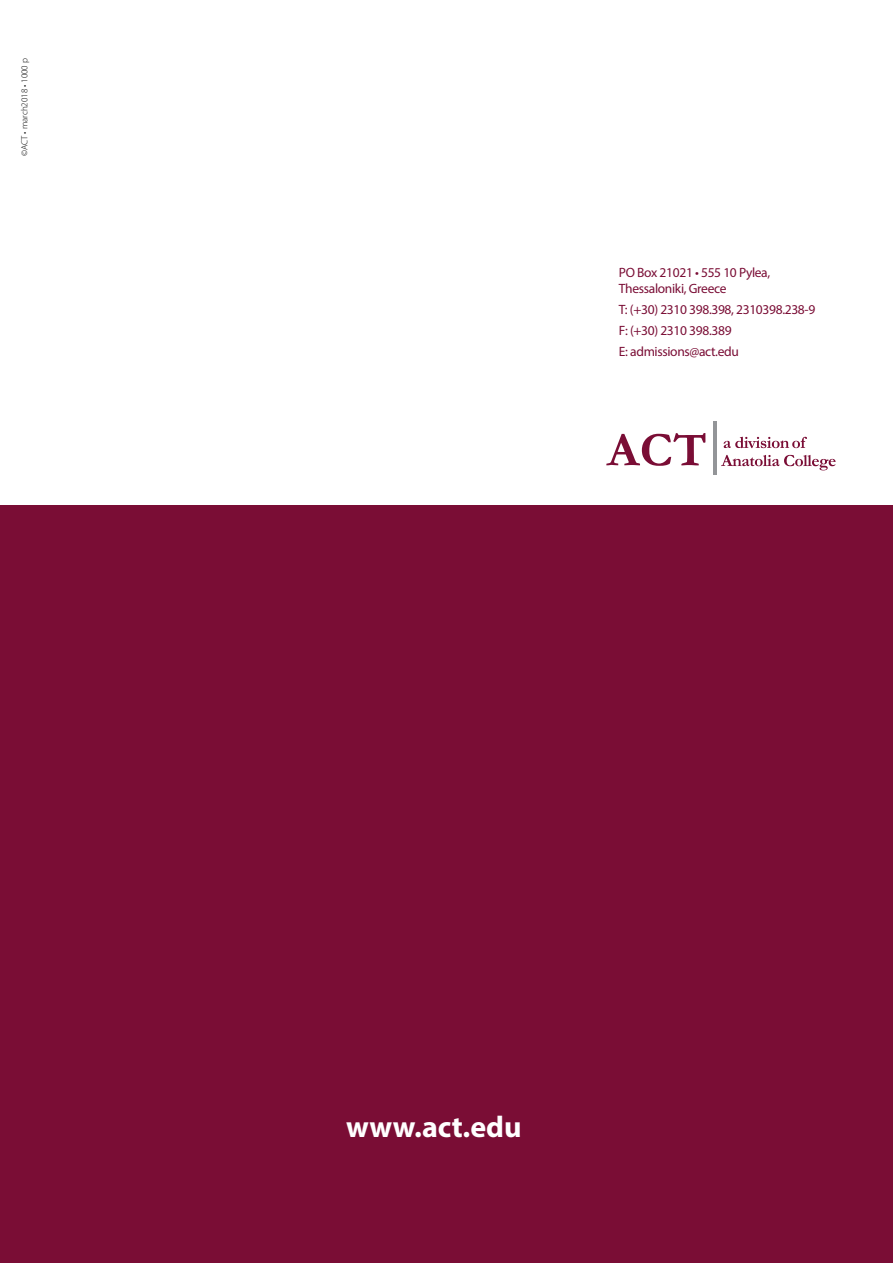
<style>
.page{position:relative;width:893px;height:1263px;background:#fff}
.page>*{position:absolute;margin:0;border:0;box-sizing:border-box;transform-origin:0 0}
.t1{font:700 30px "Myriad Pro";letter-spacing:.01em;color:#fff}
.t2{font:13.5px/21px "Myriad Pro";letter-spacing:-.025em;color:#7a0d35}
.t3{font:300 9px "Myriad Pro";color:#000}
</style>
<div class="page">
<div style="left:0;top:505px;width:893px;height:758px;background:#7a0d35"></div>
<hr style="left:713px;top:421px;width:3px;height:54px;background:#939598">
<svg style="left:606px;top:433px;width:99px;height:33px"></svg>
<svg style="left:724px;top:437px;width:83px;height:11px"></svg>
<svg style="left:721px;top:455px;width:115px;height:15px"></svg>
<p class="t3" style="left:20px;top:156px;width:100px;rotate:-90deg">©ACT • march2018 • 1000 p</p>
<p class="t2" style="left:619px;top:264px;width:153px;line-height:16.2px">PO Box 21021 • 555 10 Pylea,<br>Thessaloniki, Greece</p>
<p class="t2" style="left:619px;top:299px;width:198px">T: (+30) 2310 398.398, 2310398.238-9<br>F: (+30) 2310 398.389<br>E: admissions@act.edu</p>
<h1 class="t1" style="left:346px;top:1107px;width:177px">www.act.edu</h1>
</div>
